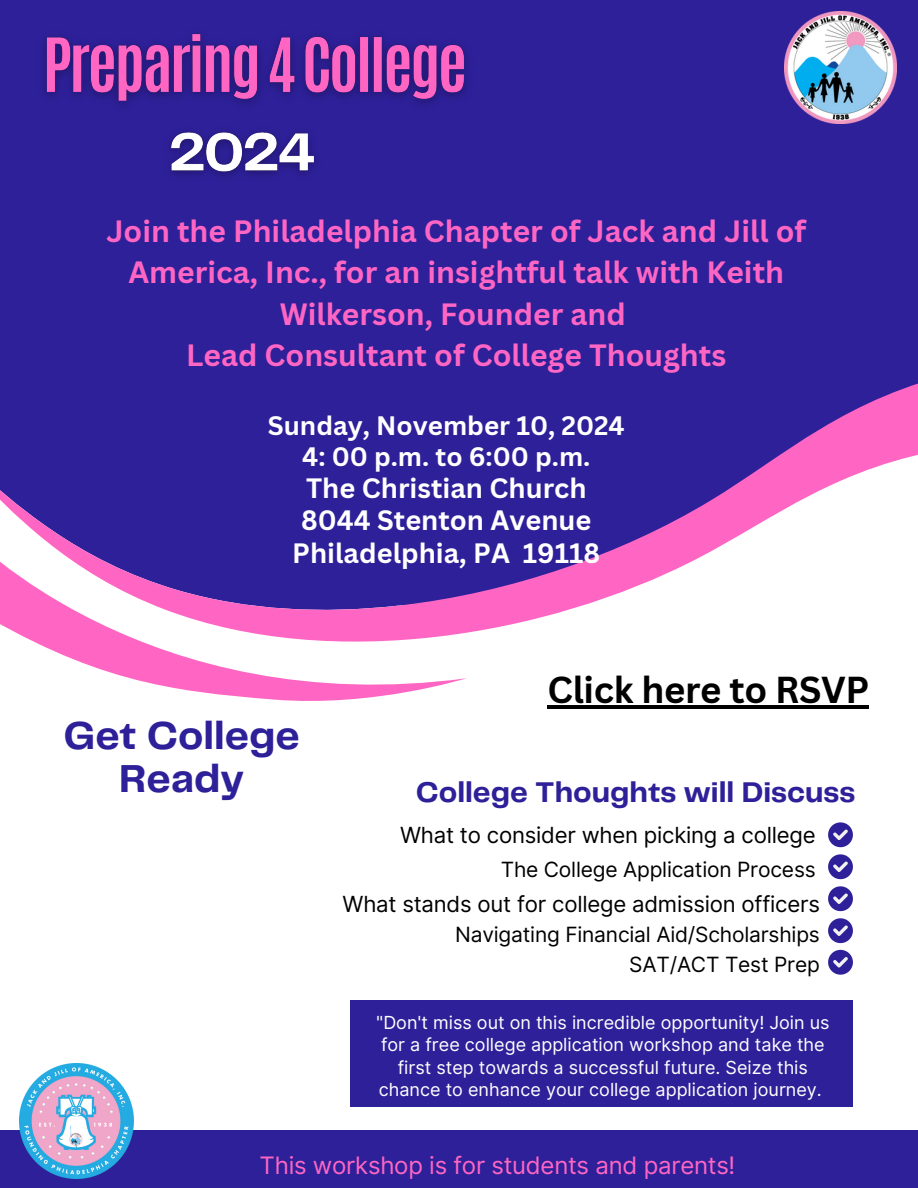
<style>
.page{position:relative;width:918px;height:1188px;background:#fff}
.page>*{position:absolute;margin:0;border:0;box-sizing:border-box;transform-origin:0 0}
.t1{font:700 40.5px/42.8px "Telegraf";color:#2e2099;text-align:center}
.t2{font:700 36.6px "Canva Sans";letter-spacing:-.01em;color:#000}
.t3{font:700 30px/41.7px "Canva Sans";color:#ff66c4;text-align:center}
.t4{font:700 29.7px "Telegraf";color:#2e2099}
.t5{font:700 27.3px/32.7px "Canva Sans";color:#fff;text-align:center}
.t6{font:700 25.95px/31.5px "Canva Sans";color:#fff;text-align:center}
.t7{font:24px "Inter";letter-spacing:-.01em;color:#ff66c4}
.t8{font:22.2px "Inter";letter-spacing:-.01em;color:#000}
.t9{font:21px "Inter";letter-spacing:-.01em;color:#000}
.t10{font:18px/22.5px "Inter";color:#fff;text-align:center}
</style>
<div class="page">
<div style="left:0;top:0;width:918px;height:628px;background:#2e2099"></div>
<svg style="left:0;top:383px;width:918px;height:250px"></svg>
<svg style="left:0;top:535px;width:466px;height:166px"></svg>
<svg style="left:828px;top:822px;width:25px;height:25px"></svg>
<svg style="left:828px;top:854px;width:25px;height:25px"></svg>
<svg style="left:828px;top:886px;width:25px;height:25px"></svg>
<svg style="left:828px;top:918px;width:25px;height:25px"></svg>
<svg style="left:828px;top:950px;width:25px;height:25px"></svg>
<div style="left:0;top:1130px;width:918px;height:58px;background:#2e2099"></div>
<div style="left:350px;top:1001px;width:503px;height:106px;background:#2e2099"></div>
<img style="left:785px;top:12px;width:111px;height:111px">
<img style="left:19px;top:1064px;width:115px;height:115px">
<img style="left:43px;top:33px;width:425px;height:72px">
<img style="left:169px;top:131px;width:147px;height:46px">
<hr style="left:547px;top:705px;width:322px;height:4px;background:#000">
<p class="t3" style="left:106px;top:209px;width:701px">Join the Philadelphia Chapter of Jack and Jill of America, Inc., for an insightful talk with Keith Wilkerson, Founder and<br>Lead Consultant of College Thoughts</p>
<p class="t6" style="left:268px;top:409px;width:358px">Sunday, November 10, 2024<br>4: 00 p.m. to 6:00 p.m.</p>
<p class="t5" style="left:292px;top:471px;width:310px">The Christian Church<br>8044 Stenton Avenue<br>Philadelphia, PA 19118</p>
<h3 class="t1" style="left:63px;top:717px;width:238px">Get College<br>Ready</h3>
<p class="t2" style="left:547px;top:664px;width:323px">Click here to RSVP</p>
<h5 class="t4" style="left:416px;top:779px;width:441px">College Thoughts will Discuss</h5>
<p class="t8" style="left:400px;top:822px;width:417px">What to consider when picking a college</p>
<h3 class="t9" style="left:501px;top:857px;width:316px">The College Application Process</h3>
<p class="t8" style="left:343px;top:891px;width:479px">What stands out for college admission officers</p>
<p class="t9" style="left:455px;top:921px;width:366px">Navigating Financial Aid/Scholarships</p>
<p class="t9" style="left:629px;top:952px;width:192px">SAT/ACT Test Prep</p>
<h4 class="t10" style="left:376px;top:1011px;width:455px">"Don't miss out on this incredible opportunity! Join us for a free college application workshop and take the first step towards a successful future. Seize this chance to enhance your college application journey.</h4>
<p class="t7" style="left:260px;top:1151px;width:477px">This workshop is for students and parents!</p>
</div>
